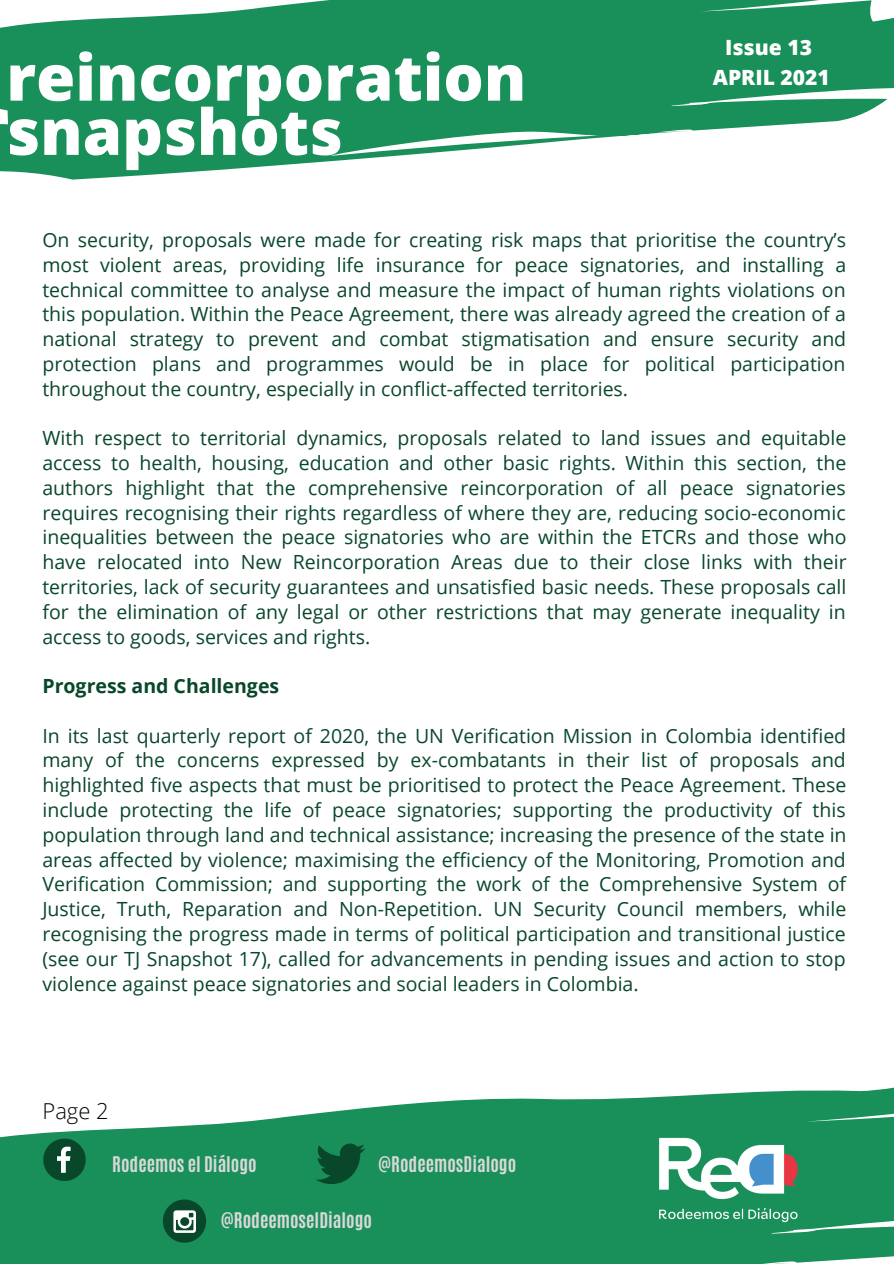
<style>
.page{position:relative;width:894px;height:1264px;background:#fff}
.page>*{position:absolute;margin:0;border:0;box-sizing:border-box;transform-origin:0 0}
.t1{font:800 63.45px "Open Sans";color:#fff}
.t2{font:300 21.9px "Open Sans";color:#000}
.t3{font:800 21px "Open Sans";color:#fff}
.t4{font:19.5px/24.8px "Open Sans";color:#09472b;text-align:justify}
.t5{font:700 19.5px "Open Sans";color:#09472b}
.t6{font:700 18px "Antonio";color:#d9d9d9}
</style>
<div class="page">
<svg style="left:0;top:0;width:893px;height:180px;fill:#198f5a"></svg>
<svg style="left:0;top:1087px;width:893px;height:176px;fill:#198f5a"></svg>
<svg style="left:43px;top:1138px;width:43px;height:42px;background:#24694a"></svg>
<svg style="left:315px;top:1143px;width:50px;height:41px;background:#0f643e"></svg>
<div style="left:163px;top:1199px;width:43px;height:43px;background:#09472b;border-radius:50%"></div>
<svg style="left:173px;top:1210px;width:23px;height:22px"></svg>
<img style="left:626px;top:1097px;width:203px;height:155px">
<p class="t1" style="left:6px;top:33px;width:521px">reincorporation</p>
<p class="t1" style="left:6px;top:87px;width:338px">snapshots</p>
<p class="t3" style="left:724px;top:33px;width:88px">Issue 13</p>
<p class="t3" style="left:712px;top:62px;width:118px">APRIL 2021</p>
<p class="t4" style="left:42px;top:227px;width:805px">On security, proposals were made for creating risk maps that prioritise the country’s most violent areas, providing life insurance for peace signatories, and installing a technical committee to analyse and measure the impact of human rights violations on this population. Within the Peace Agreement, there was already agreed the creation of a national strategy to prevent and combat stigmatisation and ensure security and protection plans and programmes would be in place for political participation throughout the country, especially in conflict-affected territories.</p>
<p class="t4" style="left:42px;top:425px;width:805px">With respect to territorial dynamics, proposals related to land issues and equitable access to health, housing, education and other basic rights. Within this section, the authors highlight that the comprehensive reincorporation of all peace signatories requires recognising their rights regardless of where they are, reducing socio-economic inequalities between the peace signatories who are within the ETCRs and those who have relocated into New Reincorporation Areas due to their close links with their territories, lack of security guarantees and unsatisfied basic needs. These proposals call for the elimination of any legal or other restrictions that may generate inequality in access to goods, services and rights.</p>
<p class="t5" style="left:42px;top:672px;width:238px">Progress and Challenges</p>
<p class="t4" style="left:42px;top:722px;width:805px">In its last quarterly report of 2020, the UN Verification Mission in Colombia identified many of the concerns expressed by ex-combatants in their list of proposals and highlighted five aspects that must be prioritised to protect the Peace Agreement. These include protecting the life of peace signatories; supporting the productivity of this population through land and technical assistance; increasing the presence of the state in areas affected by violence; maximising the efficiency of the Monitoring, Promotion and Verification Commission; and supporting the work of the Comprehensive System of Justice, Truth, Reparation and Non-Repetition. UN Security Council members, while recognising the progress made in terms of political participation and transitional justice (see our TJ Snapshot 17), called for advancements in pending issues and action to stop violence against peace signatories and social leaders in Colombia.</p>
<p class="t2" style="left:43px;top:1095px;width:68px">Page 2</p>
<p class="t6" style="left:112px;top:1151px;width:146px">Rodeemos el Diálogo</p>
<p class="t6" style="left:378px;top:1151px;width:140px">@RodeemosDialogo</p>
<p class="t6" style="left:221px;top:1207px;width:153px">@RodeemoselDialogo</p>
</div>
